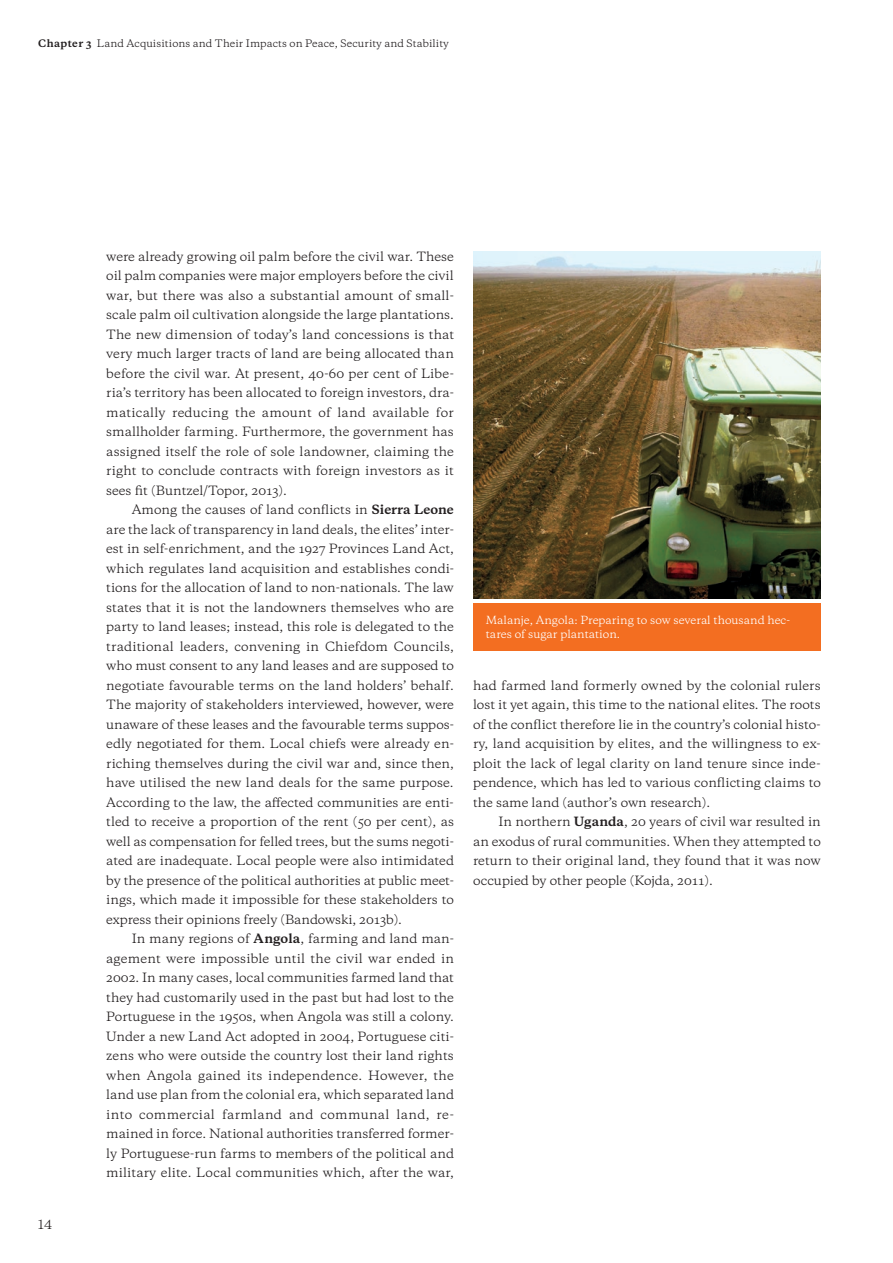
<style>
.page{position:relative;width:893px;height:1263px;background:#fff}
.page>*{position:absolute;margin:0;border:0;box-sizing:border-box;transform-origin:0 0}
.t1{font:12px/19.5px "Galaxie Copernicus";color:#231f20;text-align:justify}
.t2{font:10.5px/13.5px "Galaxie Copernicus";color:#fff}
.t3{font:9.75px "Galaxie Copernicus";letter-spacing:.01em;color:#231f20}
.s1{font-weight:700}
</style>
<div class="page">
<div style="left:473px;top:603px;width:348px;height:48px;background:#f36e21"></div>
<img style="left:473px;top:252px;width:348px;height:347px">
<p class="t3" style="left:38px;top:36px;width:412px"><span class="s1">Chapter 3</span> Land Acquisitions and Their Impacts on Peace, Security and Stability</p>
<p class="t1" style="left:38px;top:1214px;width:15px">14</p>
<p class="t1" style="left:106px;top:246px;width:349px">were already growing oil palm before the civil war. These oil palm companies were major employers before the civil war, but there was also a substantial amount of small&shy;scale palm oil cultivation alongside the large plantations.<br>The new dimension of today’s land concessions is that very much larger tracts of land are being allocated than before the civil war. At present, 40-60 per cent of Libe&shy;ria’s territory has been allocated to foreign investors, dra&shy;matically reducing the amount of land available for smallholder farming. Furthermore, the government has assigned itself the role of sole landowner, claiming the right to conclude contracts with foreign investors as it sees fit (Buntzel/Topor, 2013).</p>
<p class="t1" style="left:106px;top:500px;width:349px;text-indent:26px">Among the causes of land conflicts in <span class="s1">Sierra Leone </span>are the lack of transparency in land deals, the elites’ inter&shy;est in self-enrichment, and the 1927 Provinces Land Act, which regulates land acquisition and establishes condi&shy;tions for the allocation of land to non-nationals. The law states that it is not the landowners themselves who are party to land leases; instead, this role is delegated to the traditional leaders, convening in Chiefdom Councils, who must consent to any land leases and are supposed to negotiate favourable terms on the land holders’ behalf.<br>The majority of stakeholders interviewed, however, were unaware of these leases and the favourable terms suppos&shy;edly negotiated for them. Local chiefs were already en&shy;riching themselves during the civil war and, since then, have utilised the new land deals for the same purpose.<br>According to the law, the affected communities are enti&shy;tled to receive a proportion of the rent (50 per cent), as well as compensation for felled trees, but the sums negoti&shy;ated are inadequate. Local people were also intimidated by the presence of the political authorities at public meet&shy;ings, which made it impossible for these stakeholders to express their opinions freely (Bandowski, 2013b).</p>
<p class="t1" style="left:106px;top:929px;width:349px;text-indent:26px">In many regions of <span class="s1">Angola</span>, farming and land man&shy;agement were impossible until the civil war ended in 2002. In many cases, local communities farmed land that they had customarily used in the past but had lost to the Portuguese in the 1950s, when Angola was still a colony.<br>Under a new Land Act adopted in 2004, Portuguese citi&shy;zens who were outside the country lost their land rights when Angola gained its independence. However, the land use plan from the colonial era, which separated land into commercial farmland and communal land, re&shy;mained in force. National authorities transferred former&shy;ly Portuguese-run farms to members of the political and military elite. Local communities which, after the war,</p>
<p class="t2" style="left:486px;top:614px;width:306px">Malanje, Angola: Preparing to sow several thousand hec&shy;tares of sugar plantation.</p>
<p class="t1" style="left:473px;top:675px;width:349px">had farmed land formerly owned by the colonial rulers lost it yet again, this time to the national elites. The roots of the conflict therefore lie in the country’s colonial histo&shy;ry, land acquisition by elites, and the willingness to ex&shy;ploit the lack of legal clarity on land tenure since inde&shy;pendence, which has led to various conflicting claims to the same land (author’s own research).</p>
<p class="t1" style="left:473px;top:812px;width:349px;text-indent:26px">In northern <span class="s1">Uganda</span>, 20 years of civil war resulted in an exodus of rural communities. When they attempted to return to their original land, they found that it was now occupied by other people (Kojda, 2011).</p>
</div>
